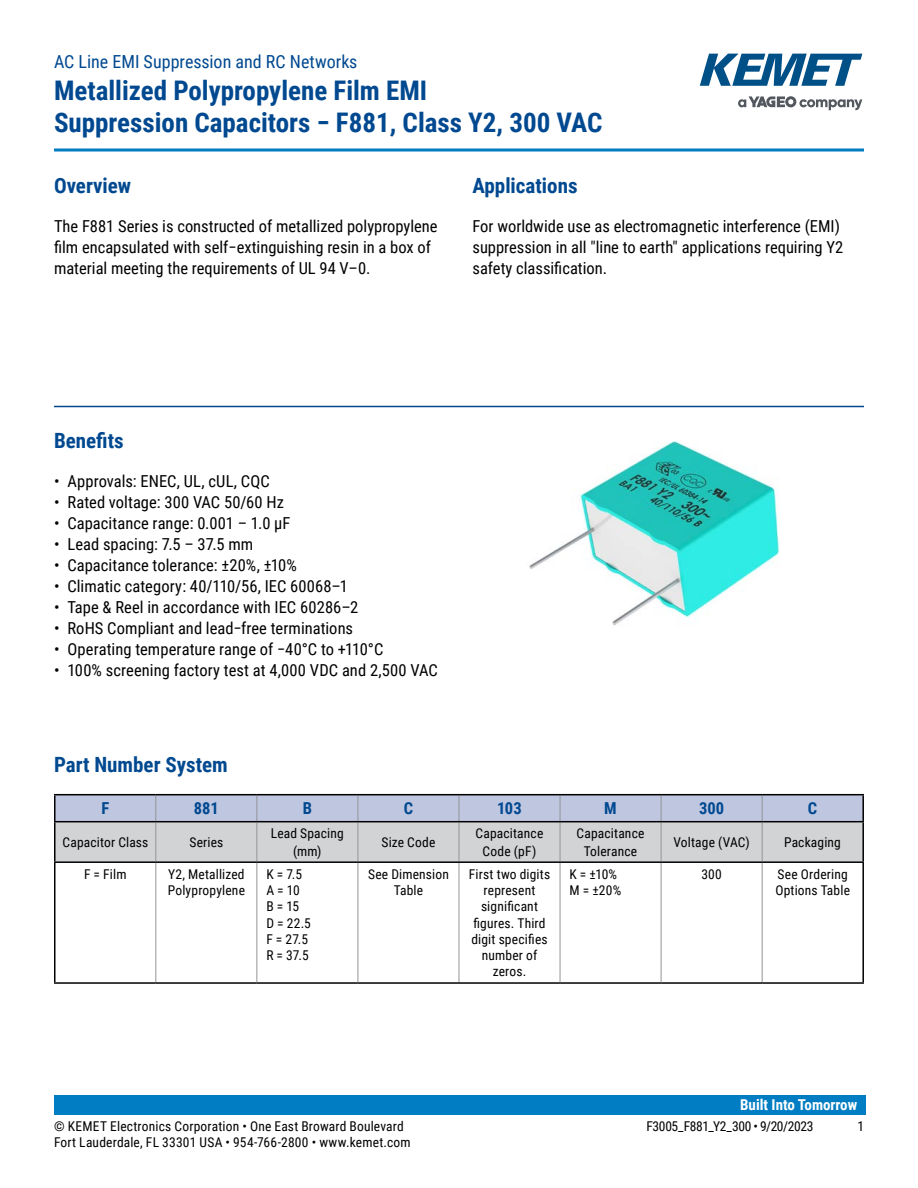
<style>
.page{position:relative;width:918px;height:1188px;background:#fff}
.page>*{position:absolute;margin:0;border:0;box-sizing:border-box;transform-origin:0 0}
.t1{font:700 27px/32.4px "Roboto Condensed";color:#004990}
.t2{font:700 21px "Roboto Condensed";color:#004990}
.t3{font:18px "Roboto Condensed";color:#004990}
.t4{font:16.5px/21px "Roboto Condensed";color:#000}
.t5{font:700 16.5px "Roboto Condensed";color:#004990}
.t6{font:700 15px "Roboto Condensed";color:#fff}
.t7{font:13.5px/16.2px "Roboto Condensed";letter-spacing:.01em;color:#000;text-align:center}
.t8{font:13.5px "Roboto Condensed";letter-spacing:-.025em;color:#000}
</style>
<div class="page">
<svg style="left:738px;top:96px;width:124px;height:14px"></svg>
<svg style="left:700px;top:54px;width:162px;height:32px"></svg>
<svg style="left:54px;top:148px;width:810px;height:4px;background:#3f9dd1"></svg>
<div style="left:54px;top:1095px;width:811px;height:20px;background:#007dc3"></div>
<hr style="left:54px;top:406px;width:810px;height:1px;background:#004990">
<svg style="left:56px;top:795px;width:806px;height:66px;background:#c6cad5"></svg>
<hr style="left:155px;top:822px;width:1px;height:39px;background:#939598">
<hr style="left:256px;top:822px;width:1px;height:39px;background:#939598">
<hr style="left:358px;top:822px;width:1px;height:39px;background:#939598">
<hr style="left:459px;top:822px;width:1px;height:39px;background:#939598">
<hr style="left:560px;top:822px;width:1px;height:39px;background:#939598">
<hr style="left:661px;top:822px;width:1px;height:39px;background:#939598">
<hr style="left:762px;top:822px;width:1px;height:39px;background:#939598">
<hr style="left:155px;top:863px;width:1px;height:119px;background:#939598">
<hr style="left:762px;top:863px;width:1px;height:119px;background:#939598">
<hr style="left:862px;top:795px;width:2px;height:26px;background:#000">
<hr style="left:54px;top:822px;width:2px;height:39px;background:#000">
<hr style="left:862px;top:822px;width:2px;height:39px;background:#000">
<hr style="left:54px;top:794px;width:102px;height:1px;background:#000">
<hr style="left:54px;top:795px;width:2px;height:26px;background:#000">
<hr style="left:156px;top:794px;width:101px;height:1px;background:#000">
<hr style="left:257px;top:794px;width:101px;height:1px;background:#000">
<hr style="left:358px;top:794px;width:101px;height:1px;background:#000">
<hr style="left:459px;top:794px;width:101px;height:1px;background:#000">
<hr style="left:560px;top:794px;width:101px;height:1px;background:#000">
<hr style="left:661px;top:794px;width:101px;height:1px;background:#000">
<hr style="left:762px;top:794px;width:102px;height:1px;background:#000">
<hr style="left:54px;top:821px;width:102px;height:1px;background:#000">
<hr style="left:156px;top:821px;width:101px;height:1px;background:#000">
<hr style="left:257px;top:821px;width:101px;height:1px;background:#000">
<hr style="left:358px;top:821px;width:101px;height:1px;background:#000">
<hr style="left:459px;top:821px;width:101px;height:1px;background:#000">
<hr style="left:560px;top:821px;width:101px;height:1px;background:#000">
<hr style="left:661px;top:821px;width:101px;height:1px;background:#000">
<hr style="left:762px;top:821px;width:102px;height:1px;background:#000">
<hr style="left:459px;top:863px;width:1px;height:119px;background:#939598">
<hr style="left:54px;top:861px;width:102px;height:2px;background:#000">
<hr style="left:54px;top:863px;width:2px;height:119px;background:#000">
<hr style="left:156px;top:861px;width:101px;height:2px;background:#000">
<hr style="left:358px;top:861px;width:101px;height:2px;background:#000">
<hr style="left:459px;top:861px;width:101px;height:2px;background:#000">
<hr style="left:661px;top:861px;width:101px;height:2px;background:#000">
<hr style="left:762px;top:861px;width:102px;height:2px;background:#000">
<hr style="left:862px;top:863px;width:2px;height:119px;background:#000">
<hr style="left:54px;top:982px;width:102px;height:2px;background:#000">
<hr style="left:156px;top:982px;width:101px;height:2px;background:#000">
<hr style="left:358px;top:982px;width:101px;height:2px;background:#000">
<hr style="left:459px;top:982px;width:101px;height:2px;background:#000">
<hr style="left:661px;top:982px;width:101px;height:2px;background:#000">
<hr style="left:762px;top:982px;width:102px;height:2px;background:#000">
<hr style="left:257px;top:861px;width:101px;height:2px;background:#000">
<hr style="left:257px;top:982px;width:101px;height:2px;background:#000">
<hr style="left:256px;top:863px;width:1px;height:119px;background:#939598">
<hr style="left:358px;top:863px;width:1px;height:119px;background:#939598">
<hr style="left:560px;top:861px;width:101px;height:2px;background:#000">
<hr style="left:560px;top:982px;width:101px;height:2px;background:#000">
<hr style="left:560px;top:863px;width:1px;height:119px;background:#939598">
<hr style="left:661px;top:863px;width:1px;height:119px;background:#939598">
<img style="left:529px;top:441px;width:250px;height:184px">
<p class="t3" style="left:54px;top:48px;width:305px">AC Line EMI Suppression and RC Networks</p>
<h1 class="t1" style="left:54px;top:73px;width:550px">Metallized Polypropylene Film EMI<br>Suppression Capacitors − F881, Class Y2, 300 VAC</h1>
<p class="t2" style="left:54px;top:171px;width:79px">Overview</p>
<p class="t4" style="left:54px;top:215px;width:385px">The F881 Series is constructed of metallized polypropylene film encapsulated with self−extinguishing resin in a box of material meeting the requirements of UL 94 V–0.</p>
<p class="t2" style="left:472px;top:171px;width:107px">Applications</p>
<p class="t4" style="left:472px;top:215px;width:372px">For worldwide use as electromagnetic interference (EMI) suppression in all "line to earth" applications requiring Y2 safety classification.</p>
<p class="t2" style="left:54px;top:426px;width:71px">Benefits</p>
<p class="t4" style="left:54px;top:470px;width:217px">• Approvals: ENEC, UL, cUL, CQC</p>
<p class="t4" style="left:54px;top:491px;width:231px">• Rated voltage: 300 VAC 50/60 Hz</p>
<p class="t4" style="left:54px;top:512px;width:238px">• Capacitance range: 0.001 – 1.0 µF</p>
<p class="t4" style="left:54px;top:533px;width:201px">• Lead spacing: 7.5 – 37.5 mm</p>
<p class="t4" style="left:54px;top:554px;width:245px">• Capacitance tolerance: ±20%, ±10%</p>
<p class="t4" style="left:54px;top:575px;width:295px">• Climatic category: 40/110/56, IEC 60068–1</p>
<p class="t4" style="left:54px;top:596px;width:306px">• Tape &amp; Reel in accordance with IEC 60286–2</p>
<p class="t4" style="left:54px;top:617px;width:301px">• RoHS Compliant and lead−free terminations</p>
<p class="t4" style="left:54px;top:638px;width:331px">• Operating temperature range of −40°C to +110°C</p>
<p class="t4" style="left:54px;top:659px;width:385px">• 100% screening factory test at 4,000 VDC and 2,500 VAC</p>
<p class="t2" style="left:54px;top:750px;width:175px">Part Number System</p>
<p class="t5" style="left:101px;top:797px;width:9px">F</p>
<p class="t5" style="left:194px;top:797px;width:26px">881</p>
<p class="t5" style="left:303px;top:797px;width:11px">B</p>
<p class="t5" style="left:404px;top:797px;width:11px">C</p>
<p class="t5" style="left:497px;top:797px;width:26px">103</p>
<p class="t5" style="left:604px;top:797px;width:14px">M</p>
<p class="t5" style="left:699px;top:797px;width:27px">300</p>
<p class="t5" style="left:808px;top:797px;width:11px">C</p>
<p class="t7" style="left:63px;top:834px;width:87px">Capacitor Class</p>
<p class="t7" style="left:189px;top:834px;width:35px">Series</p>
<p class="t7" style="left:271px;top:824px;width:75px;line-height:18px">Lead Spacing (mm)</p>
<p class="t7" style="left:382px;top:834px;width:55px">Size Code</p>
<p class="t7" style="left:476px;top:824px;width:69px;line-height:18px">Capacitance<br>Code (pF)</p>
<p class="t7" style="left:577px;top:824px;width:69px;line-height:18px">Capacitance<br>Tolerance</p>
<p class="t7" style="left:674px;top:834px;width:78px">Voltage (VAC)</p>
<p class="t7" style="left:784px;top:834px;width:58px">Packaging</p>
<p class="t7" style="left:84px;top:866px;width:44px">F = Film</p>
<p class="t7" style="left:168px;top:866px;width:79px;text-align:left">Y2, Metallized<br>Polypropylene</p>
<p class="t7" style="left:266px;top:866px;width:46px;text-align:left">K = 7.5<br>A = 10<br>B = 15<br>D = 22.5<br>F = 27.5<br>R = 37.5</p>
<p class="t7" style="left:368px;top:866px;width:82px">See Dimension<br>Table</p>
<p class="t7" style="left:469px;top:866px;width:83px">First two digits represent significant figures. Third digit specifies number of zeros.</p>
<p class="t7" style="left:570px;top:866px;width:53px;text-align:left">K = ±10%<br>M = ±20%</p>
<p class="t7" style="left:701px;top:866px;width:22px">300</p>
<p class="t7" style="left:775px;top:866px;width:76px;text-align:left">See Ordering<br>Options Table</p>
<p class="t6" style="left:740px;top:1094px;width:119px">Built Into Tomorrow</p>
<p class="t7" style="left:54px;top:1117px;width:351px">© KEMET Electronics Corporation • One East Broward Boulevard</p>
<p class="t8" style="left:646px;top:1116px;width:169px">F3005_F881_Y2_300 • 9/20/2023</p>
<p class="t7" style="left:857px;top:1117px;width:8px">1</p>
<p class="t7" style="left:54px;top:1133px;width:358px">Fort Lauderdale, FL 33301 USA • 954-766-2800 • www.kemet.com</p>
</div>
